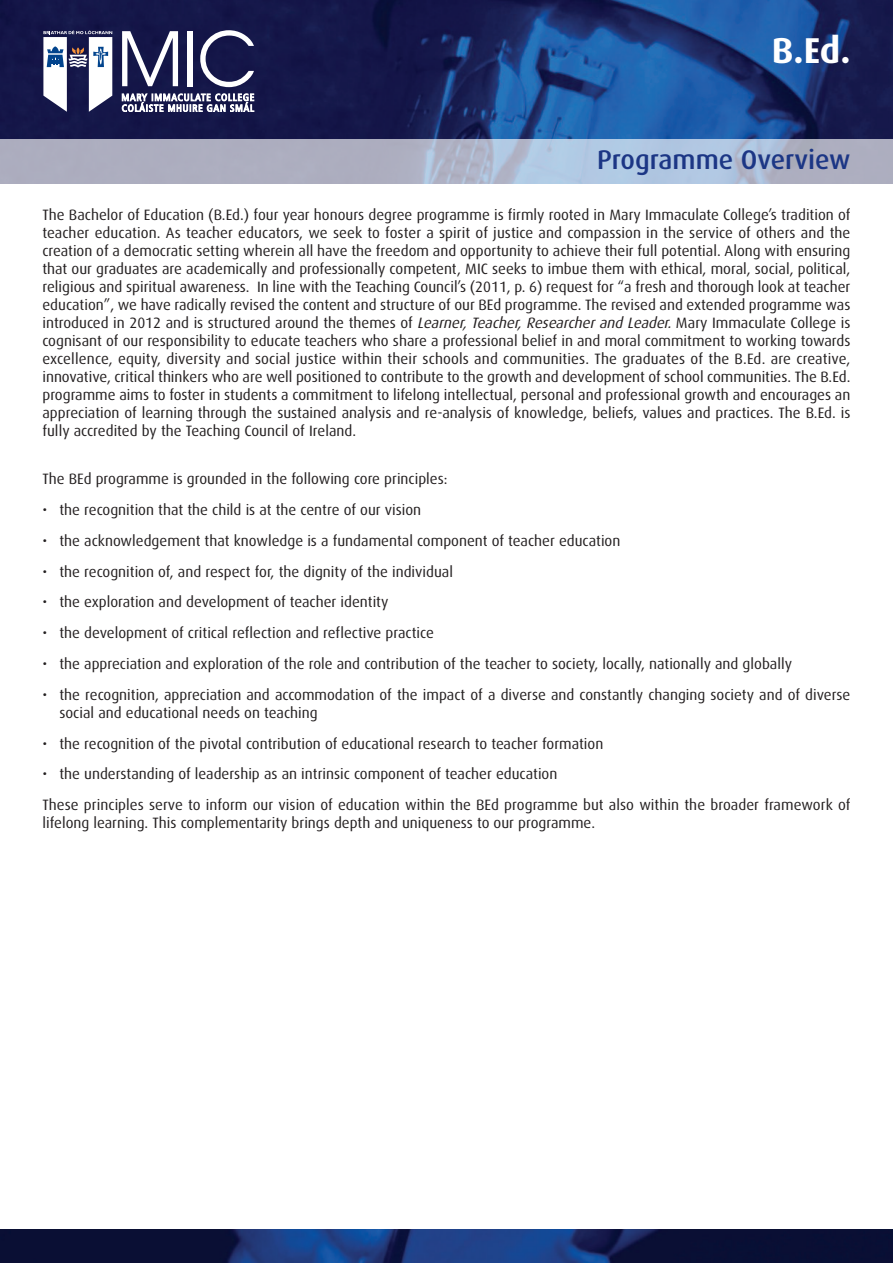
<style>
.page{position:relative;width:893px;height:1263px;background:#fff}
.page>*{position:absolute;margin:0;border:0;box-sizing:border-box;transform-origin:0 0}
.t1{font:700 36px "Dax";color:#fff}
.t2{font:500 27px "Dax";color:#1c3685}
.t3{font:15px/18px "Dax";color:#231f20}
.s1{font-style:italic}
</style>
<div class="page">
<img style="left:0;top:0;width:893px;height:139px">
<img style="left:0;top:1229px;width:893px;height:34px">
<svg style="left:0;top:139px;width:893px;height:44px;background:#aeb6ca"></svg>
<svg style="left:43px;top:30px;width:69px;height:82px"></svg>
<svg style="left:122px;top:31px;width:56px;height:55px"></svg>
<div style="left:187px;top:31px;width:5px;height:55px;background:#fff"></div>
<svg style="left:200px;top:30px;width:54px;height:57px"></svg>
<svg style="left:122px;top:93px;width:132px;height:19px"></svg>
<h1 class="t1" style="left:772px;top:35px;width:80px">B.Ed.</h1>
<h2 class="t2" style="left:597px;top:148px;width:255px">Programme Overview</h2>
<p class="t3" style="left:42px;top:206px;width:809px;text-align:justify">The Bachelor of Education (B.Ed.) four year honours degree programme is firmly rooted in Mary Immaculate College’s tradition of teacher education. As teacher educators, we seek to foster a spirit of justice and compassion in the service of others and the creation of a democratic setting wherein all have the freedom and opportunity to achieve their full potential. Along with ensuring that our graduates are academically and professionally competent, MIC seeks to imbue them with ethical, moral, social, political, religious and spiritual awareness. In line with the Teaching Council’s (2011, p. 6) request for “a fresh and thorough look at teacher education”, we have radically revised the content and structure of our BEd programme. The revised and extended programme was introduced in 2012 and is structured around the themes of <span class="s1">Learner,Teacher,ResearcherandLeader.</span>Mary Immaculate College is cognisant of our responsibility to educate teachers who share a professional belief in and moral commitment to working towards excellence, equity, diversity and social justice within their schools and communities. The graduates of the B.Ed. are creative, innovative, critical thinkers who are well positioned to contribute to the growth and development of school communities. The B.Ed. programme aims to foster in students a commitment to lifelong intellectual, personal and professional growth and encourages an appreciation of learning through the sustained analysis and re-analysis of knowledge, beliefs, values and practices. The B.Ed. is fully accredited by the Teaching Council of Ireland.</p>
<p class="t3" style="left:42px;top:471px;width:407px">The BEd programme is grounded in the following core principles:</p>
<p class="t3" style="left:42px;top:502px;width:380px">• the recognition that the child is at the centre of our vision</p>
<p class="t3" style="left:42px;top:533px;width:579px">• the acknowledgement that knowledge is a fundamental component of teacher education</p>
<p class="t3" style="left:42px;top:563px;width:412px">• the recognition of, and respect for, the dignity of the individual</p>
<p class="t3" style="left:42px;top:594px;width:347px">• the exploration and development of teacher identity</p>
<p class="t3" style="left:42px;top:625px;width:393px">• the development of critical reflection and reflective practice</p>
<p class="t3" style="left:42px;top:656px;width:751px">• the appreciation and exploration of the role and contribution of the teacher to society, locally, nationally and globally</p>
<p class="t3" style="left:59px;top:686px;width:792px;text-indent:-17px">• the recognition, appreciation and accommodation of the impact of a diverse and constantly changing society and of diverse social and educational needs on teaching</p>
<p class="t3" style="left:42px;top:735px;width:562px">• the recognition of the pivotal contribution of educational research to teacher formation</p>
<p class="t3" style="left:42px;top:760px;width:809px;line-height:30.8px">• the understanding of leadership as an intrinsic component of teacher education<br>These principles serve to inform our vision of education within the BEd programme but also within the broader framework of</p>
<p class="t3" style="left:42px;top:815px;width:554px">lifelong learning. This complementarity brings depth and uniqueness to our programme.</p>
</div>
